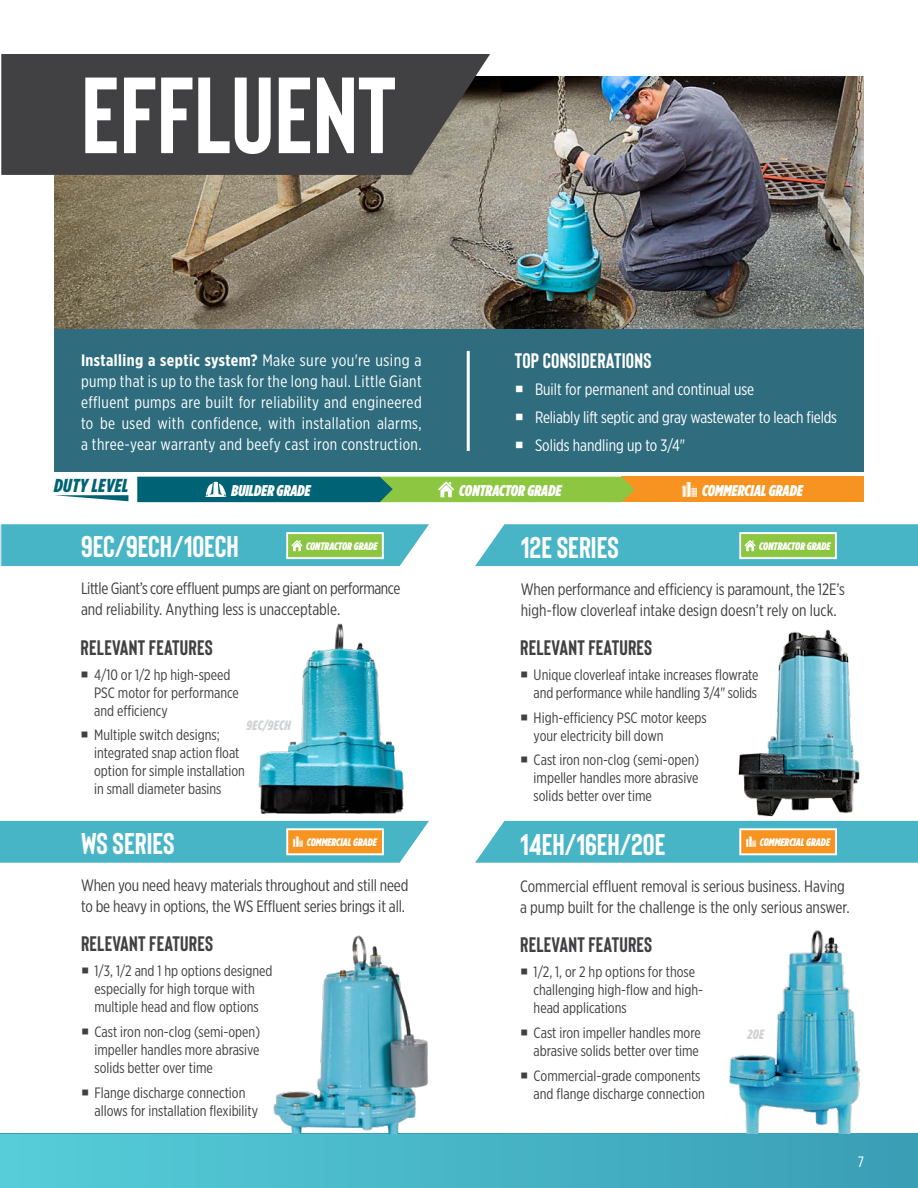
<style>
.page{position:relative;width:918px;height:1188px;background:#fff}
.page>*{position:absolute;margin:0;border:0;box-sizing:border-box;transform-origin:0 0}
.t1{font:700 108px "Bison";color:#fff}
.t2{font:700 30px "Bison";color:#fff}
.t3{font:700 21px "Bison";letter-spacing:.01em;color:#414042}
.t4{font:700 21px "Bison";letter-spacing:.01em;color:#fff}
.t5{font:italic 900 18.75px "Gotham Condensed";letter-spacing:.025em;color:#006275;scale:1.05 1}
.t6{font:16.5px/21px "Gotham X Narrow";letter-spacing:-.01em;color:#414042}
.t7{font:16.5px/21px "Gotham X Narrow";color:#fff;text-align:justify}
.t8{font:italic 15.6px "Gotham Condensed X Black";letter-spacing:.005em;color:#fff}
.t9{font:15px/18px "Gotham X Narrow";color:#414042}
.t10{font:15px "Gotham X Narrow";color:#fff}
.t11{font:italic 900 13.5px "Gotham Condensed";letter-spacing:.025em;color:#d1d3d4;scale:1.05 1}
.t12{font:italic 10.95px "Gotham Condensed X Black";letter-spacing:.005em;color:#fff}
.s1{font-weight:700}
</style>
<div class="page">
<div style="left:0;top:1134px;width:918px;height:54px;background:linear-gradient(to right,#56cdd9,#3a9eb5)"></div>
<div style="left:622px;top:477px;width:242px;height:25px;background:#f79421"></div>
<svg style="left:682px;top:482px;width:15px;height:15px"></svg>
<svg style="left:137px;top:477px;width:498px;height:25px;background:#4c965e"></svg>
<svg style="left:55px;top:495px;width:73px;height:6px"></svg>
<img style="left:54px;top:77px;width:810px;height:253px">
<img style="left:258px;top:623px;width:146px;height:191px">
<div style="left:54px;top:330px;width:810px;height:142px;background:#2e6c7e"></div>
<hr style="left:467px;top:351px;width:3px;height:100px;background:#fff">
<svg style="left:1px;top:54px;width:489px;height:121px;background:#474647"></svg>
<img style="left:738px;top:629px;width:122px;height:188px">
<img style="left:268px;top:935px;width:175px;height:199px">
<svg style="left:475px;top:524px;width:443px;height:42px;background:#5cbbba"></svg>
<img style="left:721px;top:930px;width:147px;height:204px">
<svg style="left:0;top:821px;width:429px;height:42px;background:#69b6b6"></svg>
<svg style="left:475px;top:821px;width:443px;height:42px;background:#68b6b7"></svg>
<svg style="left:0;top:524px;width:429px;height:42px;background:#5dbcba"></svg>
<h1 class="t1" style="left:81px;top:48px;width:316px">EFFLUENT</h1>
<p class="t7" style="left:81px;top:349px;width:342px"><span class="s1">Installing a septic system?</span> Make sure you're using a pump that is up to the task for the long haul. Little Giant effluent pumps are built for reliability and engineered to be used with confidence, with installation alarms, a three-year warranty and beefy cast iron construction.</p>
<h3 class="t4" style="left:515px;top:347px;width:138px">TOP CONSIDERATIONS</h3>
<p class="t7" style="left:535px;top:376px;width:304px;line-height:27.8px;text-align:left">Built for permanent and continual use<br>Reliably lift septic and gray wastewater to leach fields<br>Solids handling up to 3/4"</p>
<p class="t5" style="left:54px;top:474px;width:72px">DUTY LEVEL</p>
<p class="t8" style="left:232px;top:481px;width:81px">BUILDER GRADE</p>
<p class="t8" style="left:459px;top:481px;width:104px">CONTRACTOR GRADE</p>
<p class="t8" style="left:702px;top:481px;width:102px">COMMERCIAL GRADE</p>
<h2 class="t2" style="left:81px;top:528px;width:159px">9EC/9ECH/10ECH</h2>
<h2 class="t2" style="left:521px;top:528px;width:99px">12E SERIES</h2>
<p class="t12" style="left:306px;top:540px;width:73px">CONTRACTOR GRADE</p>
<p class="t12" style="left:759px;top:540px;width:73px">CONTRACTOR GRADE</p>
<p class="t6" style="left:81px;top:578px;width:321px">Little Giant’s core effluent pumps are giant on performance and reliability. Anything less is unacceptable.</p>
<p class="t6" style="left:521px;top:578px;width:325px">When performance and efficiency is paramount, the 12E’s high-flow cloverleaf intake design doesn’t rely on luck.</p>
<h3 class="t3" style="left:81px;top:634px;width:134px">RELEVANT FEATURES</h3>
<p class="t9" style="left:94px;top:665px;width:146px">4/10 or 1/2 hp high-speed<br>PSC motor for performance and efficiency</p>
<p class="t9" style="left:94px;top:726px;width:152px">Multiple switch designs; integrated snap action float option for simple installation in small diameter basins</p>
<p class="t11" style="left:246px;top:718px;width:44px">9EC/9ECH</p>
<h2 class="t2" style="left:81px;top:824px;width:95px">WS SERIES</h2>
<h3 class="t3" style="left:520px;top:634px;width:134px">RELEVANT FEATURES</h3>
<p class="t9" style="left:534px;top:665px;width:226px">Unique cloverleaf intake increases flowrate and performance while handling 3/4" solids</p>
<p class="t9" style="left:534px;top:708px;width:175px">High-efficiency PSC motor keeps your electricity bill down</p>
<p class="t9" style="left:534px;top:751px;width:167px;text-align:justify">Cast iron non-clog (semi-open) impeller handles more abrasive solids better over time</p>
<h2 class="t2" style="left:520px;top:826px;width:147px">14EH/16EH/20E</h2>
<p class="t12" style="left:307px;top:836px;width:72px">COMMERCIAL GRADE</p>
<p class="t12" style="left:760px;top:836px;width:72px">COMMERCIAL GRADE</p>
<p class="t6" style="left:81px;top:874px;width:329px">When you need heavy materials throughout and still need to be heavy in options, the WS Effluent series brings it all.</p>
<p class="t6" style="left:520px;top:875px;width:331px">Commercial effluent removal is serious business. Having a pump built for the challenge is the only serious answer.</p>
<h3 class="t3" style="left:81px;top:931px;width:134px">RELEVANT FEATURES</h3>
<p class="t9" style="left:95px;top:962px;width:179px">1/3, 1/2 and 1 hp options designed especially for high torque with multiple head and flow options</p>
<p class="t9" style="left:95px;top:1022px;width:167px;text-align:justify">Cast iron non-clog (semi-open) impeller handles more abrasive solids better over time</p>
<p class="t9" style="left:95px;top:1083px;width:165px">Flange discharge connection allows for installation flexibility</p>
<h3 class="t3" style="left:520px;top:932px;width:134px">RELEVANT FEATURES</h3>
<p class="t9" style="left:534px;top:963px;width:171px">1/2, 1, or 2 hp options for those challenging high-flow and high&shy;head applications</p>
<p class="t9" style="left:534px;top:1023px;width:169px">Cast iron impeller handles more abrasive solids better over time</p>
<p class="t9" style="left:534px;top:1066px;width:173px">Commercial-grade components and flange discharge connection</p>
<p class="t11" style="left:747px;top:1027px;width:17px">20E</p>
<p class="t10" style="left:858px;top:1153px;width:8px">7</p>
</div>
